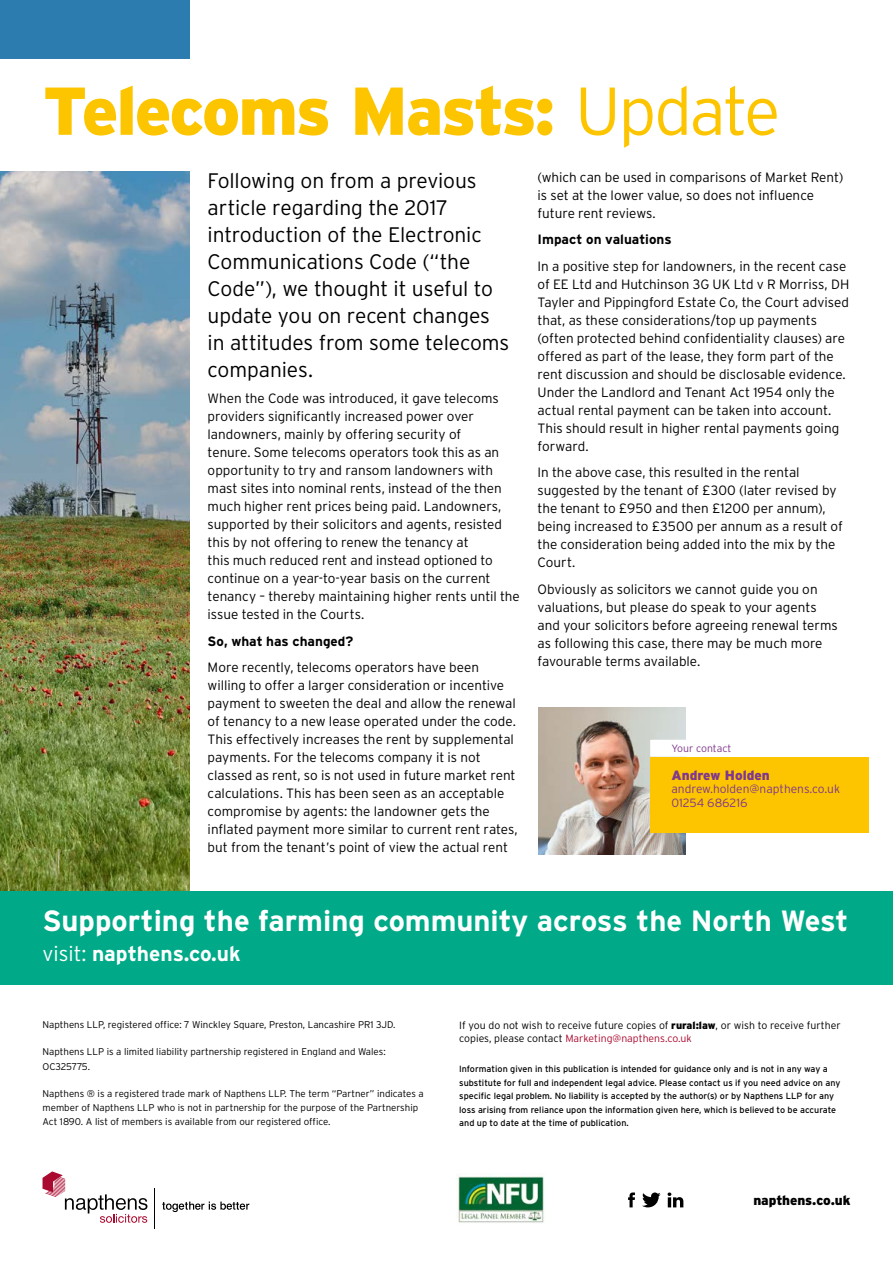
<style>
.page{position:relative;width:893px;height:1263px;background:#fff}
.page>*{position:absolute;margin:0;border:0;box-sizing:border-box;transform-origin:0 0}
.t1{font:900 67.5px "Interstate";letter-spacing:-.035em;color:#fdc500}
.t2{font:700 29.25px "Interstate";color:#fff}
.t3{font:300 21px/27px "Interstate";letter-spacing:-.005em;color:#000}
.t4{font:700 21px "Interstate";color:#fff}
.t5{font:300 13.5px/18px "Interstate";color:#000}
.t6{font:700 13.5px "Interstate";color:#000}
.t7{font:900 13.5px "Interstate";letter-spacing:-.01em;color:#000}
.t8{font:900 13.5px "Interstate";color:#80388d}
.t9{font:300 12px/13.2px "Interstate";color:#80388d}
.t10{font:300 10.5px/12.6px "Interstate";color:#000}
.t11{font:300 10.5px "Interstate";color:#80388d}
.t12{font:300 9.75px/14.2px "Interstate";color:#000}
.t13{font:9px/13.5px "Interstate";color:#000}
.s1{font-weight:300}
.s2{font-weight:900}
.s3{color:#aa0a2f}
</style>
<div class="page">
<div style="left:0;top:891px;width:893px;height:93px;background:#0a8"></div>
<svg style="left:642px;top:1192px;width:19px;height:15px"></svg>
<svg style="left:668px;top:1192px;width:15px;height:15px"></svg>
<svg style="left:628px;top:1192px;width:7px;height:15px"></svg>
<svg style="left:43px;top:1171px;width:104px;height:52px"></svg>
<hr style="left:154px;top:1188px;width:1px;height:40px;background:#000">
<svg style="left:162px;top:1201px;width:87px;height:11px"></svg>
<img style="left:456px;top:1175px;width:88px;height:48px">
<img style="left:538px;top:707px;width:147px;height:148px">
<div style="left:650px;top:757px;width:219px;height:75px;background:#fdc500"></div>
<svg style="left:650px;top:740px;width:36px;height:17px"></svg>
<img style="left:0;top:0;width:190px;height:891px">
<div style="left:0;top:60px;width:312px;height:111px;background:#fff"></div>
<h1 class="t1" style="left:43px;top:72px;width:739px">Telecoms Masts: <span class="s1">Update</span></h1>
<h3 class="t3" style="left:208px;top:167px;width:303px">Following on from a previous article regarding the 2017 introduction of the Electronic<br>Communications Code (“the<br>Code”), we thought it useful to update you on recent changes in attitudes from some telecoms companies.</h3>
<p class="t5" style="left:208px;top:389px;width:314px">When the Code was introduced, it gave telecoms providers significantly increased power over landowners, mainly by offering security of<br>tenure. Some telecoms operators took this as an opportunity to try and ransom landowners with mast sites into nominal rents, instead of the then much higher rent prices being paid. Landowners, supported by their solicitors and agents, resisted this by not offering to renew the tenancy at<br>this much reduced rent and instead optioned to continue on a year-to-year basis on the current tenancy – thereby maintaining higher rents until the issue tested in the Courts.</p>
<p class="t6" style="left:208px;top:633px;width:147px">So, what has changed?</p>
<p class="t5" style="left:208px;top:658px;width:312px">More recently, telecoms operators have been willing to offer a larger consideration or incentive payment to sweeten the deal and allow the renewal of tenancy to a new lease operated under the code.<br>This effectively increases the rent by supplemental payments. For the telecoms company it is not classed as rent, so is not used in future market rent calculations. This has been seen as an acceptable compromise by agents: the landowner gets the inflated payment more similar to current rent rates, but from the tenant’s point of view the actual rent</p>
<p class="t5" style="left:538px;top:168px;width:307px">(which can be used in comparisons of Market Rent) is set at the lower value, so does not influence future rent reviews.</p>
<p class="t6" style="left:538px;top:232px;width:136px">Impact on valuations</p>
<p class="t5" style="left:538px;top:257px;width:313px">In a positive step for landowners, in the recent case of EE Ltd and Hutchinson 3G UK Ltd v R Morriss, DH Tayler and Pippingford Estate Co, the Court advised that, as these considerations/top up payments (often protected behind confidentiality clauses) are offered as part of the lease, they form part of the rent discussion and should be disclosable evidence.<br>Under the Landlord and Tenant Act 1954 only the actual rental payment can be taken into account.<br>This should result in higher rental payments going forward.</p>
<p class="t5" style="left:538px;top:463px;width:307px">In the above case, this resulted in the rental suggested by the tenant of £300 (later revised by the tenant to £950 and then £1200 per annum), being increased to £3500 per annum as a result of the consideration being added into the mix by the Court.</p>
<p class="t5" style="left:538px;top:580px;width:302px">Obviously as solicitors we cannot guide you on valuations, but please do speak to your agents and your solicitors before agreeing renewal terms as following this case, there may be much more favourable terms available.</p>
<p class="t11" style="left:671px;top:743px;width:62px">Your contact</p>
<p class="t8" style="left:671px;top:768px;width:100px">Andrew Holden</p>
<p class="t9" style="left:671px;top:782px;width:170px">andrew.holden@napthens.co.uk<br>01254 686216</p>
<h2 class="t2" style="left:43px;top:904px;width:807px">Supporting the farming community across the North West</h2>
<h3 class="t4" style="left:43px;top:942px;width:200px"><span class="s1">visit:</span> napthens.co.uk</h3>
<p class="t12" style="left:43px;top:1018px;width:355px">Napthens LLP, registered office: 7 Winckley Square, Preston, Lancashire PR1 3JD.</p>
<p class="t12" style="left:43px;top:1045px;width:345px">Napthens LLP is a limited liability partnership registered in England and Wales:<br>OC325775.</p>
<p class="t12" style="left:43px;top:1086px;width:383px">Napthens ® is a registered trade mark of Napthens LLP. The term “Partner” indicates a member of Napthens LLP who is not in partnership for the purpose of the Partnership<br>Act 1890. A list of members is available from our registered office.</p>
<p class="t10" style="left:459px;top:1019px;width:383px">If you do not wish to receive future copies of <span class="s2">rural:law</span>, or wish to receive further copies, please contact <span class="s3">Marketing@napthens.co.uk</span></p>
<p class="t13" style="left:459px;top:1062px;width:383px">Information given in this publication is intended for guidance only and is not in any way a substitute for full and independent legal advice. Please contact us if you need advice on any specific legal problem. No liability is accepted by the author(s) or by Napthens LLP for any loss arising from reliance upon the information given here, which is believed to be accurate and up to date at the time of publication.</p>
<p class="t7" style="left:753px;top:1193px;width:98px">napthens.co.uk</p>
</div>
